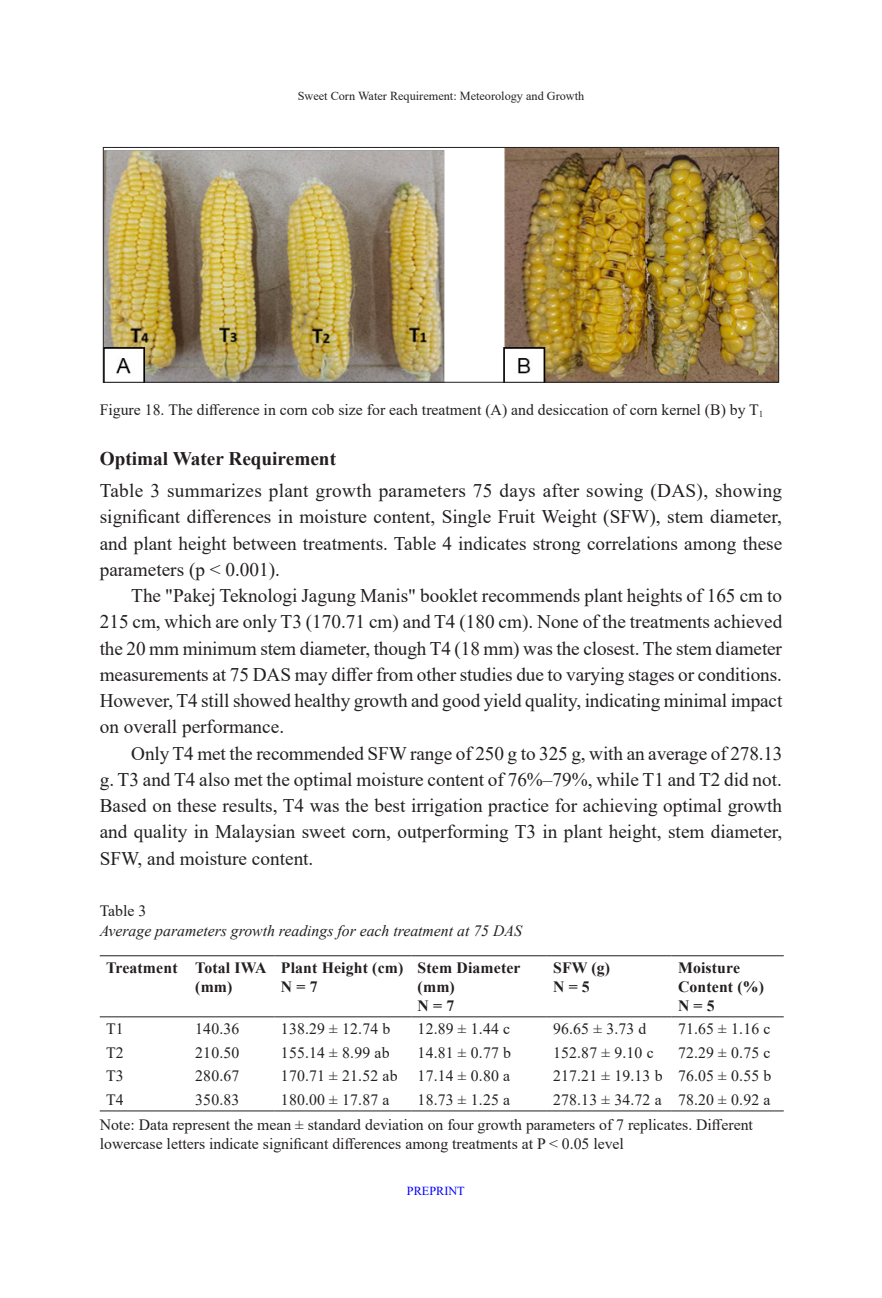
<style>
.page{position:relative;width:882px;height:1298px;background:#fff}
.page>*{position:absolute;margin:0;border:0;box-sizing:border-box;transform-origin:0 0}
.Body_Text{font:19.25px/26.2px "Times New Roman";color:#231f20;text-align:justify}
.First_para_body_text{font:19.25px/26.2px "Times New Roman";color:#231f20;text-align:justify}
.Subhead_2{font:700 19.25px "Times New Roman";color:#231f20}
.Body_Table{font:15.75px "Times New Roman";letter-spacing:.01em;color:#231f20}
.Caption_Table{font:15.75px/19.2px "Times New Roman";color:#231f20}
.Body_Table-2{font:700 15.75px/18.9px "Times New Roman";letter-spacing:.01em;color:#231f20}
.Caption_Figure{font:15.75px "Times New Roman";color:#231f20}
.Caption_Table-2{font:italic 15.75px/19.2px "Times New Roman";color:#231f20}
.t1{font:12.25px "Times New Roman";color:#231f20}
.t2{font:12.25px "Times New Roman";color:#00f}
.s1{font-style:normal}
</style>
<div class="page">
<img style="left:105px;top:149px;width:672px;height:232px">
<div style="left:103px;top:147px;width:676px;height:236px;border:1px solid #231f20"></div>
<hr style="left:100px;top:1110px;width:89px;height:1px;background:#231f20">
<hr style="left:189px;top:1110px;width:86px;height:1px;background:#231f20">
<hr style="left:275px;top:1110px;width:136px;height:1px;background:#231f20">
<hr style="left:411px;top:1110px;width:136px;height:1px;background:#231f20">
<hr style="left:547px;top:1110px;width:125px;height:1px;background:#231f20">
<hr style="left:672px;top:1110px;width:112px;height:1px;background:#231f20">
<hr style="left:100px;top:955px;width:89px;height:1px;background:#231f20">
<hr style="left:189px;top:955px;width:86px;height:1px;background:#231f20">
<hr style="left:275px;top:955px;width:136px;height:1px;background:#231f20">
<hr style="left:411px;top:955px;width:136px;height:1px;background:#231f20">
<hr style="left:547px;top:955px;width:125px;height:1px;background:#231f20">
<hr style="left:672px;top:955px;width:112px;height:1px;background:#231f20">
<hr style="left:100px;top:1016px;width:89px;height:1px;background:#231f20">
<hr style="left:189px;top:1016px;width:86px;height:1px;background:#231f20">
<hr style="left:275px;top:1016px;width:136px;height:1px;background:#231f20">
<hr style="left:411px;top:1016px;width:136px;height:1px;background:#231f20">
<hr style="left:547px;top:1016px;width:125px;height:1px;background:#231f20">
<hr style="left:672px;top:1016px;width:112px;height:1px;background:#231f20">
<p class="t1" style="left:298px;top:87px;width:288px">Sweet Corn Water Requirement: Meteorology and Growth</p>
<p class="Caption_Figure" style="left:100px;top:398px;width:665px">Figure 18. The difference in corn cob size for each treatment (A) and desiccation of corn kernel (B) by T<sub>1</sub></p>
<p class="Subhead_2" style="left:100px;top:444px;width:238px">Optimal Water Requirement</p>
<p class="First_para_body_text" style="left:100px;top:477px;width:684px">Table 3 summarizes plant growth parameters 75 days after sowing (DAS), showing significant differences in moisture content, Single Fruit Weight (SFW), stem diameter, and plant height between treatments. Table 4 indicates strong correlations among these parameters (p &lt; 0.001).</p>
<p class="Body_Text" style="left:100px;top:582px;width:684px;text-indent:32px">The "Pakej Teknologi Jagung Manis" booklet recommends plant heights of 165 cm to 215 cm, which are only T3 (170.71 cm) and T4 (180 cm). None of the treatments achieved the 20 mm minimum stem diameter, though T4 (18 mm) was the closest. The stem diameter measurements at 75 DAS may differ from other studies due to varying stages or conditions.<br>However, T4 still showed healthy growth and good yield quality, indicating minimal impact on overall performance.</p>
<p class="Body_Text" style="left:100px;top:739px;width:684px;text-indent:32px">Only T4 met the recommended SFW range of 250 g to 325 g, with an average of 278.13 g. T3 and T4 also met the optimal moisture content of 76%–79%, while T1 and T2 did not.<br>Based on these results, T4 was the best irrigation practice for achieving optimal growth and quality in Malaysian sweet corn, outperforming T3 in plant height, stem diameter, SFW, and moisture content.</p>
<p class="Caption_Table-2" style="left:100px;top:901px;width:424px"><span class="s1">Table 3<br></span>Average parameters growth readings for each treatment at 75 DAS</p>
<p class="Body_Table-2" style="left:106px;top:957px;width:73px">Treatment</p>
<p class="Body_Table-2" style="left:195px;top:957px;width:73px">Total IWA (mm)</p>
<p class="Body_Table-2" style="left:281px;top:957px;width:124px">Plant Height (cm)</p>
<p class="Body_Table-2" style="left:418px;top:957px;width:104px">Stem Diameter (mm)</p>
<p class="Body_Table-2" style="left:418px;top:995px;width:38px">N = 7</p>
<p class="Body_Table-2" style="left:678px;top:957px;width:87px">Moisture<br>Content (%)</p>
<p class="Body_Table-2" style="left:678px;top:995px;width:38px">N = 5</p>
<p class="Body_Table-2" style="left:553px;top:957px;width:59px">SFW (g)</p>
<p class="Body_Table-2" style="left:553px;top:976px;width:38px">N = 5</p>
<p class="Body_Table-2" style="left:281px;top:976px;width:38px">N = 7</p>
<p class="Body_Table" style="left:106px;top:1018px;width:19px">T1</p>
<p class="Body_Table" style="left:195px;top:1018px;width:46px">140.36</p>
<p class="Body_Table" style="left:281px;top:1018px;width:111px">138.29 ± 12.74 b</p>
<p class="Body_Table" style="left:418px;top:1018px;width:94px">12.89 ± 1.44 c</p>
<p class="Body_Table" style="left:553px;top:1018px;width:95px">96.65 ± 3.73 d</p>
<p class="Body_Table" style="left:678px;top:1018px;width:94px">71.65 ± 1.16 c</p>
<p class="Body_Table" style="left:106px;top:1041px;width:19px">T2</p>
<p class="Body_Table" style="left:195px;top:1041px;width:46px">210.50</p>
<p class="Body_Table" style="left:281px;top:1041px;width:110px">155.14 ± 8.99 ab</p>
<p class="Body_Table" style="left:418px;top:1041px;width:95px">14.81 ± 0.77 b</p>
<p class="Body_Table" style="left:553px;top:1041px;width:102px">152.87 ± 9.10 c</p>
<p class="Body_Table" style="left:678px;top:1041px;width:94px">72.29 ± 0.75 c</p>
<p class="Body_Table" style="left:106px;top:1065px;width:19px">T3</p>
<p class="Body_Table" style="left:195px;top:1065px;width:46px">280.67</p>
<p class="Body_Table" style="left:281px;top:1065px;width:118px">170.71 ± 21.52 ab</p>
<p class="Body_Table" style="left:418px;top:1065px;width:94px">17.14 ± 0.80 a</p>
<p class="Body_Table" style="left:553px;top:1065px;width:111px">217.21 ± 19.13 b</p>
<p class="Body_Table" style="left:678px;top:1065px;width:95px">76.05 ± 0.55 b</p>
<p class="Body_Table" style="left:106px;top:1088px;width:19px">T4</p>
<p class="Body_Table" style="left:195px;top:1088px;width:46px">350.83</p>
<p class="Body_Table" style="left:281px;top:1088px;width:110px">180.00 ± 17.87 a</p>
<p class="Body_Table" style="left:418px;top:1088px;width:94px">18.73 ± 1.25 a</p>
<p class="Body_Table" style="left:553px;top:1088px;width:110px">278.13 ± 34.72 a</p>
<p class="Body_Table" style="left:678px;top:1088px;width:94px">78.20 ± 0.92 a</p>
<p class="Caption_Table" style="left:100px;top:1114px;width:655px">Note: Data represent the mean ± standard deviation on four growth parameters of 7 replicates. Different lowercase letters indicate significant differences among treatments at P &lt; 0.05 level</p>
<p class="t2" style="left:407px;top:1182px;width:59px">PREPRINT</p>
</div>
